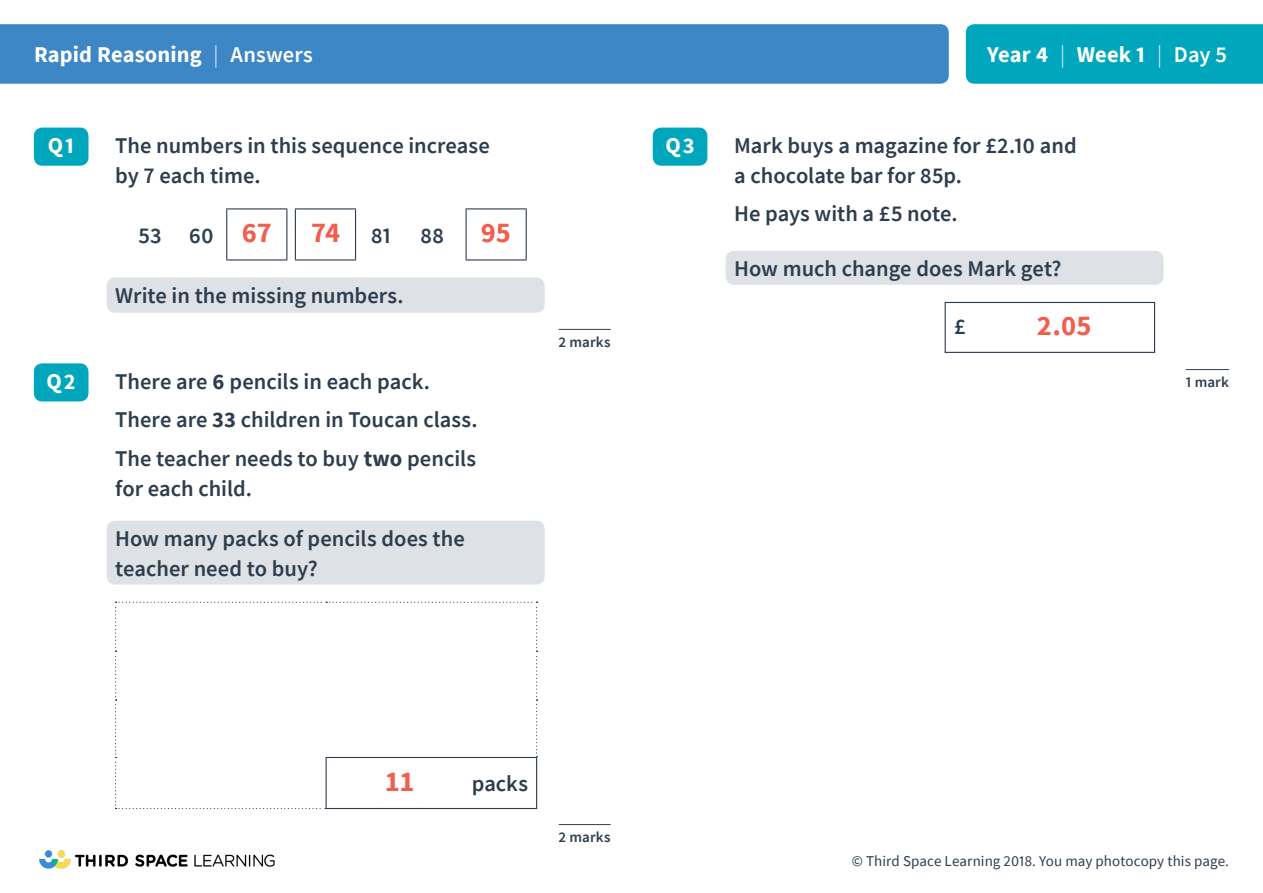
<style>
.page{position:relative;width:1263px;height:893px;background:#fff}
.page>*{position:absolute;margin:0;border:0;box-sizing:border-box;transform-origin:0 0}
.Answer{font:700 28.5px "Source Sans Pro";letter-spacing:.005em;color:#f15e4e}
.Lozenge{font:600 22.5px/30px "Source Sans Pro";color:#2e3d4e}
.t1{font:700 22.5px "Source Sans Pro";letter-spacing:.005em;color:#fff}
.t2{font:15px "Source Sans Pro";letter-spacing:.005em;color:#2e3d4e}
.t3{font:600 15px "Source Sans Pro";letter-spacing:.01em;color:#2e3d4e}
.s1{font-weight:300}
.s2{font-weight:600}
.s3{font-weight:700}
</style>
<div class="page">
<div style="left:34px;top:128px;width:54px;height:38px;background:#00a7bc;border-radius:9px"></div>
<div style="left:34px;top:363px;width:54px;height:38px;background:#00a7bc;border-radius:9px"></div>
<div style="left:653px;top:128px;width:54px;height:38px;background:#00a7bc;border-radius:9px"></div>
<hr style="left:559px;top:329px;width:52px;height:1px;background:#2e3d4e">
<hr style="left:1186px;top:369px;width:43px;height:1px;background:#2e3d4e">
<div style="left:945px;top:302px;width:210px;height:51px;border:1px solid #2e3d4e"></div>
<div style="left:107px;top:277px;width:438px;height:36px;background:#dee2e6;border-radius:9px"></div>
<div style="left:107px;top:521px;width:438px;height:64px;background:#dee2e6;border-radius:9px"></div>
<div style="left:726px;top:251px;width:438px;height:34px;background:#dee2e6;border-radius:9px"></div>
<hr style="left:226px;top:208px;width:61px;height:1px;background:#2e3d4e">
<hr style="left:226px;top:209px;width:1px;height:50px;background:#2e3d4e">
<hr style="left:286px;top:209px;width:1px;height:50px;background:#2e3d4e">
<hr style="left:295px;top:208px;width:61px;height:1px;background:#2e3d4e">
<hr style="left:295px;top:209px;width:1px;height:50px;background:#2e3d4e">
<hr style="left:355px;top:209px;width:1px;height:50px;background:#2e3d4e">
<hr style="left:465px;top:208px;width:62px;height:1px;background:#2e3d4e">
<hr style="left:465px;top:209px;width:2px;height:50px;background:#2e3d4e">
<hr style="left:526px;top:209px;width:1px;height:50px;background:#2e3d4e">
<hr style="left:226px;top:259px;width:61px;height:1px;background:#2e3d4e">
<hr style="left:295px;top:259px;width:61px;height:1px;background:#2e3d4e">
<hr style="left:465px;top:259px;width:62px;height:1px;background:#2e3d4e">
<hr style="left:559px;top:824px;width:52px;height:1px;background:#2e3d4e">
<svg style="left:115px;top:602px;width:423px;height:207px"></svg>
<hr style="left:326px;top:757px;width:211px;height:1px;background:#2e3d4e">
<hr style="left:326px;top:758px;width:1px;height:50px;background:#2e3d4e">
<hr style="left:536px;top:758px;width:1px;height:50px;background:#2e3d4e">
<hr style="left:326px;top:808px;width:211px;height:1px;background:#2e3d4e">
<div style="left:0;top:24px;width:949px;height:60px;background:#3e87c7"></div>
<div style="left:966px;top:24px;width:297px;height:60px;background:#00a7bc"></div>
<img style="left:39px;top:850px;width:236px;height:19px">
<p class="t1" style="left:34px;top:39px;width:280px">Rapid Reasoning <span class="s1">|</span> <span class="s2">Answers</span></p>
<p class="t1" style="left:987px;top:39px;width:241px">Year 4 <span class="s1">|</span> Week 1 <span class="s1">|</span> <span class="s2">Day 5</span></p>
<p class="t1" style="left:48px;top:130px;width:28px">Q1</p>
<p class="t1" style="left:47px;top:366px;width:31px">Q2</p>
<p class="Lozenge" style="left:115px;top:130px;width:376px">The numbers in this sequence increase by 7 each time.</p>
<p class="Answer" style="left:242px;top:214px;width:32px">67</p>
<p class="Answer" style="left:311px;top:214px;width:30px">74</p>
<p class="Answer" style="left:481px;top:214px;width:32px">95</p>
<p class="Lozenge" style="left:139px;top:220px;width:25px">53</p>
<p class="Lozenge" style="left:189px;top:220px;width:26px">60</p>
<p class="Lozenge" style="left:371px;top:220px;width:22px">81</p>
<p class="Lozenge" style="left:420px;top:220px;width:26px">88</p>
<p class="Lozenge" style="left:115px;top:280px;width:290px">Write in the missing numbers.</p>
<p class="Lozenge" style="left:115px;top:366px;width:316px">There are <span class="s3">6</span> pencils in each pack.</p>
<p class="Lozenge" style="left:115px;top:404px;width:364px">There are <span class="s3">33</span> children in Toucan class.</p>
<p class="Lozenge" style="left:115px;top:443px;width:363px">The teacher needs to buy <span class="s3">two</span> pencils for each child.</p>
<p class="Lozenge" style="left:115px;top:523px;width:351px">How many packs of pencils does the teacher need to buy?</p>
<p class="t3" style="left:559px;top:332px;width:53px">2 marks</p>
<p class="t1" style="left:665px;top:130px;width:31px">Q3</p>
<p class="Lozenge" style="left:734px;top:130px;width:344px">Mark buys a magazine for £2.10 and a chocolate bar for 85p.</p>
<p class="Lozenge" style="left:734px;top:199px;width:225px">He pays with a £5 note.</p>
<p class="Lozenge" style="left:734px;top:254px;width:329px">How much change does Mark get?</p>
<p class="Lozenge" style="left:954px;top:311px;width:13px">£</p>
<p class="Answer" style="left:1037px;top:306px;width:56px">2.05</p>
<p class="t3" style="left:1186px;top:372px;width:45px">1 mark</p>
<p class="Answer" style="left:385px;top:762px;width:31px">11</p>
<p class="Lozenge" style="left:472px;top:769px;width:58px">packs</p>
<p class="t3" style="left:559px;top:827px;width:53px">2 marks</p>
<p class="t2" style="left:852px;top:852px;width:379px">© Third Space Learning 2018. You may photocopy this page.</p>
</div>
